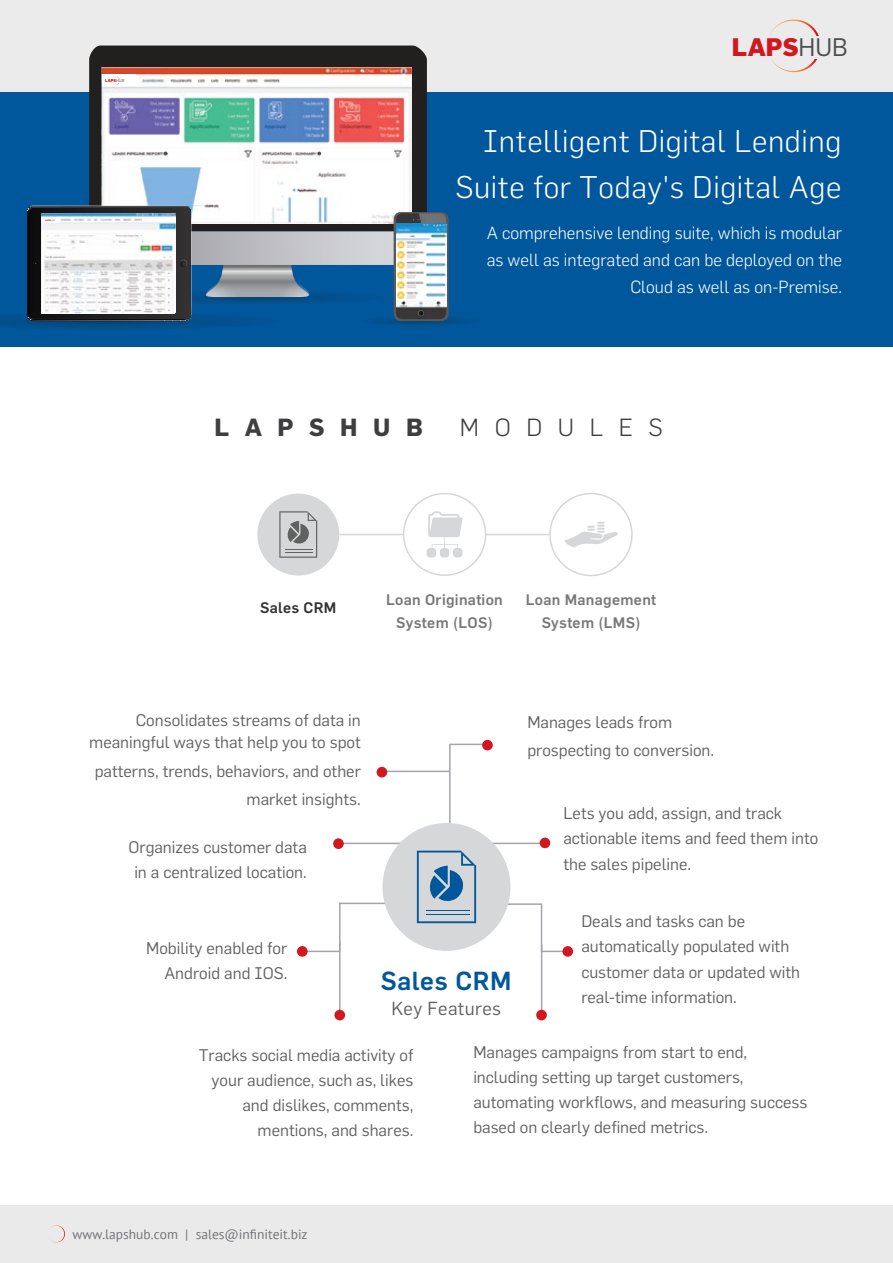
<style>
.page{position:relative;width:893px;height:1263px;background:#fff}
.page>*{position:absolute;margin:0;border:0;box-sizing:border-box;transform-origin:0 0}
.t1{font:300 30.75px/46.3px "Flama";letter-spacing:.02em;color:#fff;text-align:right}
.t2{font:500 25.65px "Flama";letter-spacing:.02em;color:#00579c}
.t3{font:800 24.9px "Flama";color:#d2181f}
.t4{font:700 24.3px "Flama";letter-spacing:.64em;color:#3e3d3f}
.t5{font:300 24.3px "Flama";letter-spacing:.64em;color:#3e3d3f}
.t6{font:18.45px "Flama";letter-spacing:.02em;color:#606161}
.t7{font:300 17.25px/27px "Flama";color:#fff;text-align:right}
.t8{font:16.5px/25.2px "Flama";color:#606161;text-align:right}
.t9{font:500 15px/22.4px "Flama";letter-spacing:.02em;color:#797879;text-align:center}
.t10{font:500 15px "Flama";letter-spacing:.02em;color:#333132}
.t11{font:13.5px "PT Sans";color:#727476}
.t12{font:800 4.2px "Flama";color:#d2181f}
.t13{font:800 2.1px "Flama";color:#d2181f}
.s1{font-weight:400;color:#4d4d4f}
</style>
<div class="page">
<svg style="left:448px;top:743px;width:40px;height:81px"></svg>
<hr style="left:382px;top:771px;width:68px;height:1px;background:#a3a5a8">
<hr style="left:486px;top:843px;width:59px;height:1px;background:#a3a5a8">
<hr style="left:338px;top:843px;width:75px;height:1px;background:#a3a5a8">
<svg style="left:299px;top:902px;width:85px;height:51px"></svg>
<svg style="left:503px;top:903px;width:59px;height:50px"></svg>
<hr style="left:339px;top:942px;width:2px;height:72px;background:#a3a5a8">
<hr style="left:541px;top:945px;width:1px;height:69px;background:#a3a5a8">
<hr style="left:339px;top:534px;width:211px;height:1px;background:#d5d7d8">
<div style="left:0;top:92px;width:893px;height:255px;background:#00579c"></div>
<div style="left:0;top:0;width:893px;height:92px;background:#ebebec"></div>
<svg style="left:769px;top:20px;width:50px;height:52px"></svg>
<div style="left:732px;top:36px;width:118px;height:23px;background:#ebebec"></div>
<div style="left:0;top:1206px;width:893px;height:57px;background:#eaeaeb"></div>
<svg style="left:48px;top:1225px;width:17px;height:17px"></svg>
<div style="left:89px;top:46px;width:338px;height:160px;background:#221f1f"></div>
<img style="left:101px;top:68px;width:311px;height:138px">
<div style="left:102px;top:75px;width:34px;height:11px;background:#fff"></div>
<svg style="left:112px;top:76px;width:8px;height:9px"></svg>
<hr style="left:105px;top:79px;width:20px;height:4px;background:#fff">
<div style="left:362px;top:315px;width:119px;height:12px;background:#015392;border-radius:50%"></div>
<svg style="left:0;top:206px;width:449px;height:123px"></svg>
<div style="left:257px;top:494px;width:82px;height:81px;background:#d5d7d8;border-radius:50%"></div>
<div style="left:404px;top:494px;width:82px;height:81px;background:#fff;border-radius:50%"></div>
<div style="left:403px;top:493px;width:83px;height:83px;border:2px solid #d5d7d8;border-radius:50%"></div>
<div style="left:453px;top:548px;width:9px;height:9px;background:#d5d7d8;border-radius:3px"></div>
<div style="left:440px;top:548px;width:9px;height:9px;background:#d5d7d8;border-radius:3px"></div>
<div style="left:427px;top:548px;width:9px;height:9px;background:#d5d7d8;border-radius:3px"></div>
<svg style="left:428px;top:511px;width:35px;height:42px"></svg>
<div style="left:549px;top:493px;width:84px;height:83px;border:2px solid #d5d7d8;border-radius:50%"></div>
<svg style="left:564px;top:522px;width:54px;height:25px"></svg>
<div style="left:382px;top:823px;width:128px;height:128px;background:#d5d7d8;border-radius:50%"></div>
<svg style="left:417px;top:851px;width:59px;height:72px"></svg>
<hr style="left:426px;top:910px;width:43px;height:1px;background:#00579c">
<hr style="left:426px;top:914px;width:43px;height:1px;background:#00579c">
<div style="left:482px;top:740px;width:11px;height:10px;background:#d2181f;border-radius:50%"></div>
<div style="left:540px;top:837px;width:10px;height:11px;background:#d2181f;border-radius:50%"></div>
<div style="left:562px;top:946px;width:11px;height:11px;background:#d2181f;border-radius:50%"></div>
<div style="left:536px;top:1010px;width:11px;height:10px;background:#d2181f;border-radius:50%"></div>
<div style="left:334px;top:1010px;width:11px;height:10px;background:#d2181f;border-radius:50%"></div>
<div style="left:297px;top:946px;width:11px;height:11px;background:#d2181f;border-radius:50%"></div>
<div style="left:333px;top:838px;width:11px;height:11px;background:#d2181f;border-radius:50%"></div>
<div style="left:377px;top:767px;width:10px;height:10px;background:#d2181f;border-radius:50%"></div>
<svg style="left:279px;top:511px;width:38px;height:47px"></svg>
<p class="t12" style="left:105px;top:78px;width:21px">LAPS<span class="s1">HUB</span></p>
<p class="t13" style="left:45px;top:219px;width:11px">LAPS<span class="s1">HUB</span></p>
<h3 class="t3" style="left:732px;top:31px;width:117px">LAPS<span class="s1">HUB</span></h3>
<h1 class="t1" style="left:455px;top:117px;width:388px">Intelligent Digital Lending<br>Suite for Today's Digital Age</h1>
<p class="t7" style="left:487px;top:219px;width:357px">A comprehensive lending suite, which is modular as well as integrated and can be deployed on the<br>Cloud as well as on-Premise.</p>
<h3 class="t4" style="left:214px;top:413px;width:210px">LAPSHUB</h3>
<h3 class="t5" style="left:460px;top:413px;width:204px">MODULES</h3>
<p class="t9" style="left:386px;top:588px;width:118px">Loan Origination<br>System (LOS)</p>
<p class="t10" style="left:260px;top:599px;width:78px">Sales CRM</p>
<p class="t9" style="left:526px;top:588px;width:132px">Loan Management<br>System (LMS)</p>
<p class="t8" style="left:89px;top:709px;width:273px;line-height:22.2px">Consolidates streams of data in meaningful ways that help you to spot</p>
<p class="t8" style="left:95px;top:756px;width:268px;line-height:28.2px">patterns, trends, behaviors, and other market insights.</p>
<p class="t8" style="left:128px;top:834px;width:180px;text-align:center">Organizes customer data in a centralized location.</p>
<p class="t8" style="left:146px;top:935px;width:143px">Mobility enabled for<br>Android and IOS.</p>
<p class="t8" style="left:527px;top:707px;width:188px;line-height:28.2px;text-align:left">Manages leads from prospecting to conversion.</p>
<h2 class="t2" style="left:381px;top:966px;width:132px">Sales CRM</h2>
<p class="t6" style="left:391px;top:997px;width:111px">Key Features</p>
<p class="t8" style="left:563px;top:800px;width:256px;text-align:left">Lets you add, assign, and track actionable items and feed them into the sales pipeline.</p>
<p class="t8" style="left:581px;top:908px;width:220px;text-align:left">Deals and tasks can be automatically populated with customer data or updated with real-time information.</p>
<p class="t8" style="left:199px;top:1042px;width:216px">Tracks social media activity of your audience, such as, likes and dislikes, comments, mentions, and shares.</p>
<p class="t11" style="left:73px;top:1225px;width:237px">www.lapshub.com | sales@infiniteit.biz</p>
<p class="t8" style="left:473px;top:1039px;width:336px;text-align:left">Manages campaigns from start to end, including setting up target customers, automating workflows, and measuring success based on clearly defined metrics.</p>
</div>
